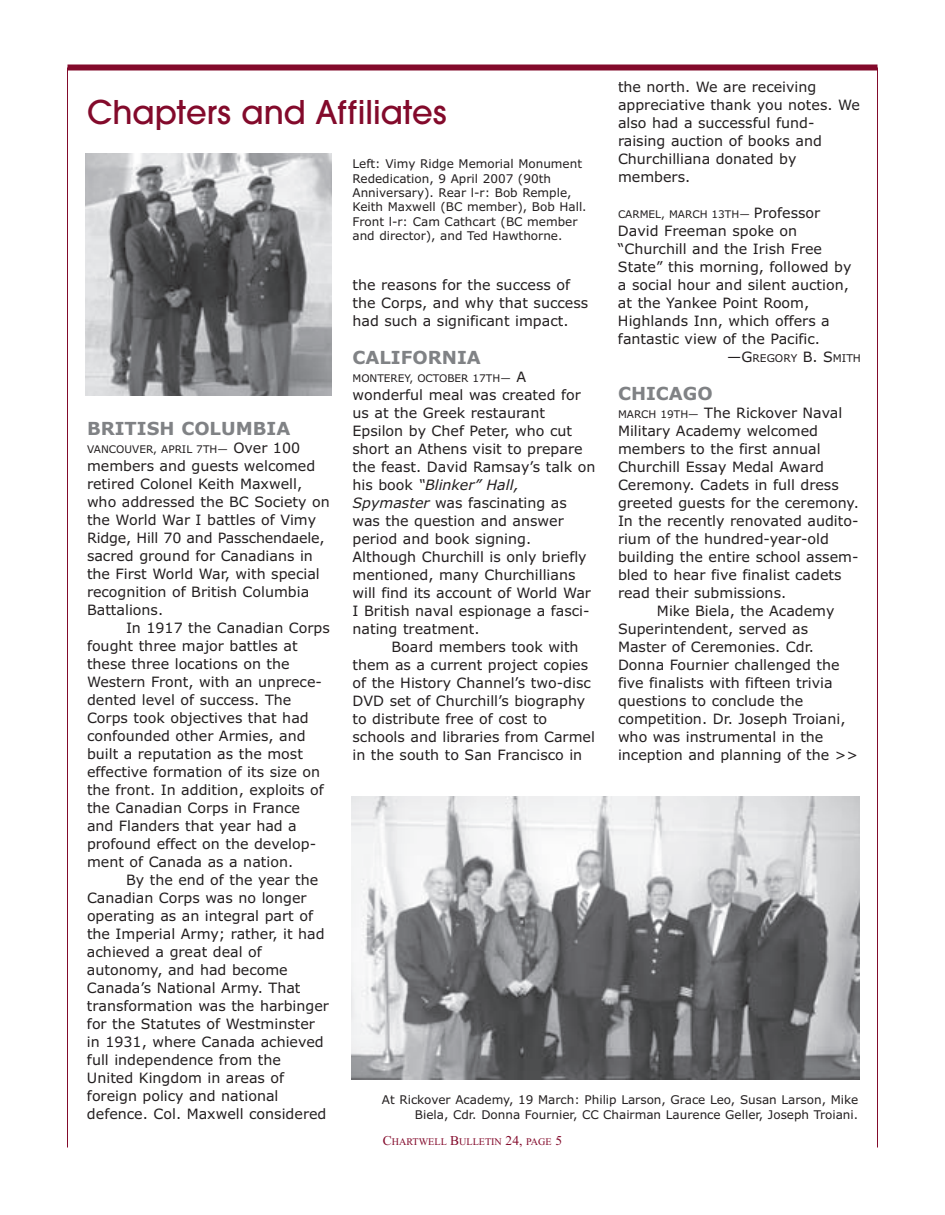
<style>
.page{position:relative;width:945px;height:1215px;background:#fff}
.page>*{position:absolute;margin:0;border:0;box-sizing:border-box;transform-origin:0 0}
.t1{font:36px "Avant Garde Md ITCTT";color:#830a2b}
.t2{font:700 18px "Verdana";color:#808285}
.t3{font:14.25px/18px "Verdana";color:#231f20}
.t4{font:12px/14.4px "Verdana";color:#231f20}
.t5{font:10.65px "Verdana";color:#231f20}
.t6{font:10.5px "Verdana";color:#231f20}
.t7{font:10.2px "Times New Roman";color:#830a2b}
.s1{font-size:14.25px}
.s2{font-size:10.5px}
.s3{font-style:italic}
.s4{font-size:13.5px}
</style>
<div class="page">
<img style="left:86px;top:153px;width:246px;height:243px">
<img style="left:351px;top:796px;width:509px;height:284px">
<hr style="left:67px;top:68px;width:1px;height:1080px;background:#830a2b">
<hr style="left:877px;top:68px;width:1px;height:1080px;background:#830a2b">
<div style="left:68px;top:64px;width:810px;height:6px;background:#830a2b"></div>
<p class="t3" style="left:618px;top:79px;width:244px">the north. We are receiving appreciative thank you notes. We also had a successful fund&shy;raising auction of books and<br>Churchilliana donated by members.</p>
<p class="t6" style="left:618px;top:210px;width:204px">CARMEL, MARCH 13TH— <span class="s1">Professor</span></p>
<p class="t3" style="left:618px;top:223px;width:235px">David Freeman spoke on “Churchill and the Irish Free<br>State” this morning, followed by a social hour and silent auction, at the Yankee Point Room,<br>Highlands Inn, which offers a fantastic view of the Pacific.</p>
<p class="t5" style="left:727px;top:354px;width:135px"><span class="s1">—G</span>REGORY <span class="s1">B. S</span>MITH</p>
<p class="t2" style="left:618px;top:386px;width:96px">CHICAGO</p>
<p class="t3" style="left:618px;top:405px;width:226px"><span class="s2">MARCH 19TH—</span> The Rickover Naval</p>
<p class="t3" style="left:618px;top:423px;width:202px">Military Academy welcomed</p>
<p class="t3" style="left:618px;top:441px;width:204px">members to the first annual</p>
<p class="t3" style="left:618px;top:459px;width:207px">Churchill Essay Medal Award</p>
<p class="t3" style="left:618px;top:477px;width:222px">Ceremony. Cadets in full dress</p>
<p class="t3" style="left:618px;top:495px;width:242px">greeted guests for the ceremony.</p>
<p class="t3" style="left:618px;top:513px;width:242px">In the recently renovated audito-</p>
<p class="t3" style="left:618px;top:531px;width:213px">rium of the hundred-year-old</p>
<p class="t3" style="left:618px;top:549px;width:242px">building the entire school assem-</p>
<p class="t3" style="left:618px;top:567px;width:225px">bled to hear five finalist cadets</p>
<p class="t3" style="left:618px;top:585px;width:170px">read their submissions.</p>
<p class="t3" style="left:657px;top:603px;width:179px">Mike Biela, the Academy</p>
<p class="t3" style="left:618px;top:621px;width:192px">Superintendent, served as</p>
<p class="t3" style="left:618px;top:639px;width:198px">Master of Ceremonies. Cdr.</p>
<p class="t3" style="left:618px;top:657px;width:223px">Donna Fournier challenged the</p>
<p class="t3" style="left:618px;top:675px;width:216px">five finalists with fifteen trivia</p>
<p class="t3" style="left:618px;top:693px;width:187px">questions to conclude the</p>
<p class="t3" style="left:618px;top:711px;width:229px">competition. Dr. Joseph Troiani,</p>
<p class="t3" style="left:618px;top:729px;width:207px">who was instrumental in the</p>
<p class="t3" style="left:618px;top:747px;width:242px">inception and planning of the &gt;&gt;</p>
<h1 class="t1" style="left:87px;top:100px;width:362px">Chapters and Affiliates</h1>
<p class="t4" style="left:352px;top:158px;width:236px">Left: Vimy Ridge Memorial Monument Rededication, 9 April 2007 (90th Anniversary). Rear l-r: Bob Remple, Keith Maxwell (BC member), Bob Hall.<br>Front l-r: Cam Cathcart (BC member and director), and Ted Hawthorne.</p>
<p class="t3" style="left:352px;top:277px;width:237px">the reasons for the success of the Corps, and why that success had such a significant impact.</p>
<p class="t2" style="left:352px;top:350px;width:130px">CALIFORNIA</p>
<p class="t6" style="left:352px;top:374px;width:175px">MONTEREY, OCTOBER 17TH— <span class="s1">A</span></p>
<p class="t3" style="left:352px;top:387px;width:244px">wonderful meal was created for us at the Greek restaurant<br>Epsilon by Chef Peter, who cut short an Athens visit to prepare the feast. David Ramsay’s talk on his book <span class="s3">“Blinker” Hall,<br>Spymaster</span> was fascinating as was the question and answer period and book signing.<br>Although Churchill is only briefly mentioned, many Churchillians will find its account of World War<br>I British naval espionage a fasci&shy;nating treatment.</p>
<p class="t3" style="left:352px;top:639px;width:244px;text-indent:39px">Board members took with them as a current project copies of the History Channel’s two-disc<br>DVD set of Churchill’s biography to distribute free of cost to schools and libraries from Carmel in the south to San Francisco in</p>
<p class="t2" style="left:87px;top:422px;width:205px">BRITISH COLUMBIA</p>
<p class="t6" style="left:87px;top:445px;width:215px">VANCOUVER, APRIL 7TH— <span class="s1">Over 100</span></p>
<p class="t3" style="left:87px;top:458px;width:244px">members and guests welcomed retired Colonel Keith Maxwell, who addressed the BC Society on the World War I battles of Vimy<br>Ridge, Hill 70 and Passchendaele, sacred ground for Canadians in the First World War, with special recognition of British Columbia<br>Battalions.</p>
<p class="t3" style="left:87px;top:620px;width:244px;text-indent:39px">In 1917 the Canadian Corps fought three major battles at these three locations on the<br>Western Front, with an unprece&shy;dented level of success. The<br>Corps took objectives that had confounded other Armies, and built a reputation as the most effective formation of its size on the front. In addition, exploits of the Canadian Corps in France and Flanders that year had a profound effect on the develop&shy;ment of Canada as a nation.</p>
<p class="t3" style="left:87px;top:872px;width:243px;text-indent:39px">By the end of the year the<br>Canadian Corps was no longer operating as an integral part of the Imperial Army; rather, it had achieved a great deal of autonomy, and had become<br>Canada’s National Army. That transformation was the harbinger for the Statutes of Westminster in 1931, where Canada achieved full independence from the<br>United Kingdom in areas of foreign policy and national defence. Col. Maxwell considered</p>
<p class="t4" style="left:382px;top:1094px;width:478px;text-align:right">At Rickover Academy, 19 March: Philip Larson, Grace Leo, Susan Larson, Mike<br>Biela, Cdr. Donna Fournier, CC Chairman Laurence Geller, Joseph Troiani.</p>
<p class="t7" style="left:383px;top:1135px;width:181px"><span class="s4">C</span>HARTWELL <span class="s4">B</span>ULLETIN <span class="s4">24,</span> PAGE <span class="s4">5</span></p>
</div>
